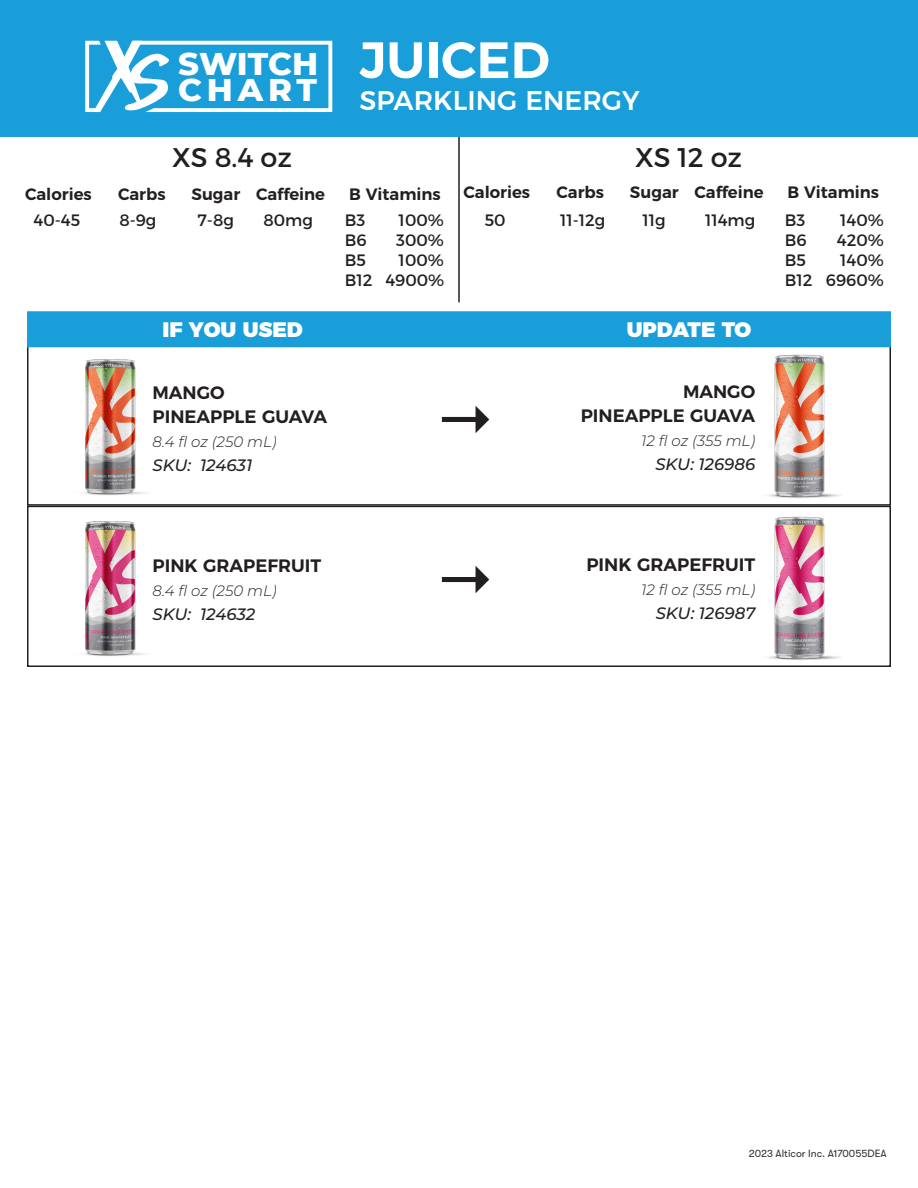
<style>
.page{position:relative;width:918px;height:1188px;background:#fff}
.page>*{position:absolute;margin:0;border:0;box-sizing:border-box;transform-origin:0 0}
.t1{font:700 60px "Lucida Grande";color:#231f20}
.t2{font:600 51px "Montserrat";color:#fff}
.t3{font:800 32.1px/26.1px "Montserrat";color:#fff}
.t4{font:500 27px "Montserrat";color:#fff}
.t5{font:27px "Montserrat";color:#231f20}
.t6{font:900 21px "Montserrat";color:#fff}
.t7{font:600 18px "Montserrat";color:#231f20}
.t8{font:16.5px "Montserrat";color:#231f20}
.t9{font:600 16.5px "Montserrat";color:#231f20}
.t10{font:italic 500 16.5px "Montserrat";color:#231f20}
.t11{font:italic 300 15px "Montserrat";color:#231f20}
.Copyright_info{font:10.5px "GT Walsheim";color:#2e2e2d}
</style>
<div class="page">
<div style="left:27px;top:344px;width:864px;height:162px;border:2px solid #231f20"></div>
<div style="left:27px;top:506px;width:864px;height:161px;border:2px solid #231f20"></div>
<img style="left:67px;top:347px;width:86px;height:148px">
<img style="left:756px;top:347px;width:86px;height:151px">
<img style="left:67px;top:507px;width:86px;height:158px">
<img style="left:756px;top:507px;width:86px;height:158px">
<div style="left:27px;top:311px;width:864px;height:36px;background:#199eda;border:2px solid #199eda"></div>
<hr style="left:458px;top:122px;width:2px;height:180px;background:#231f20">
<div style="left:0;top:0;width:918px;height:136px;background:#199eda"></div>
<svg style="left:85px;top:41px;width:247px;height:71px"></svg>
<p class="t3" style="left:178px;top:49px;width:141px">SWITCH<br>CHART</p>
<p class="t2" style="left:360px;top:18px;width:192px">JUICED</p>
<p class="t4" style="left:360px;top:79px;width:281px">SPARKLING ENERGY</p>
<p class="t5" style="left:172px;top:141px;width:121px">XS 8.4 oz</p>
<p class="t5" style="left:635px;top:141px;width:108px">XS 12 oz</p>
<p class="t9" style="left:25px;top:181px;width:68px">Calories</p>
<p class="t9" style="left:118px;top:181px;width:49px">Carbs</p>
<p class="t9" style="left:192px;top:181px;width:135px">Sugar Caffeine</p>
<p class="t9" style="left:349px;top:181px;width:93px">B Vitamins</p>
<p class="t8" style="left:34px;top:210px;width:48px">40-45</p>
<p class="t8" style="left:119px;top:210px;width:39px">8-9g</p>
<p class="t8" style="left:198px;top:210px;width:38px">7-8g</p>
<p class="t8" style="left:263px;top:210px;width:51px">80mg</p>
<p class="t8" style="left:345px;top:210px;width:22px">B3</p>
<p class="t8" style="left:399px;top:210px;width:47px">100%</p>
<p class="t8" style="left:345px;top:230px;width:23px">B6</p>
<p class="t8" style="left:396px;top:230px;width:49px">300%</p>
<p class="t8" style="left:345px;top:250px;width:23px">B5</p>
<p class="t8" style="left:399px;top:250px;width:47px">100%</p>
<p class="t8" style="left:345px;top:270px;width:101px">B12 4900%</p>
<p class="t9" style="left:463px;top:179px;width:68px">Calories</p>
<p class="t9" style="left:556px;top:179px;width:49px">Carbs</p>
<p class="t9" style="left:630px;top:179px;width:135px">Sugar Caffeine</p>
<p class="t9" style="left:787px;top:179px;width:93px">B Vitamins</p>
<p class="t8" style="left:485px;top:210px;width:22px">50</p>
<p class="t8" style="left:560px;top:210px;width:47px">11-12g</p>
<p class="t8" style="left:642px;top:210px;width:25px">11g</p>
<p class="t8" style="left:705px;top:210px;width:52px">114mg</p>
<p class="t8" style="left:785px;top:210px;width:22px">B3</p>
<p class="t8" style="left:840px;top:210px;width:45px">140%</p>
<p class="t8" style="left:785px;top:230px;width:23px">B6</p>
<p class="t8" style="left:837px;top:230px;width:49px">420%</p>
<p class="t8" style="left:785px;top:250px;width:23px">B5</p>
<p class="t8" style="left:840px;top:250px;width:45px">140%</p>
<p class="t8" style="left:785px;top:270px;width:100px">B12 6960%</p>
<p class="t6" style="left:162px;top:312px;width:142px">IF YOU USED</p>
<p class="t6" style="left:627px;top:312px;width:126px">UPDATE TO</p>
<p class="t7" style="left:153px;top:378px;width:74px">MANGO</p>
<p class="t7" style="left:153px;top:402px;width:176px">PINEAPPLE GUAVA</p>
<p class="t11" style="left:153px;top:431px;width:126px">8.4 fl oz (250 mL)</p>
<p class="t10" style="left:153px;top:454px;width:101px">SKU: 124631</p>
<p class="t7" style="left:153px;top:551px;width:170px">PINK GRAPEFRUIT</p>
<p class="t11" style="left:153px;top:581px;width:126px">8.4 fl oz (250 mL)</p>
<p class="t10" style="left:153px;top:603px;width:104px">SKU: 124632</p>
<p class="t1" style="left:435px;top:371px;width:61px">→</p>
<p class="t1" style="left:435px;top:531px;width:61px">→</p>
<p class="t7" style="left:683px;top:377px;width:74px">MANGO</p>
<p class="t7" style="left:581px;top:401px;width:176px">PINEAPPLE GUAVA</p>
<p class="t11" style="left:641px;top:430px;width:115px">12 fl oz (355 mL)</p>
<p class="t10" style="left:655px;top:452px;width:101px">SKU: 126986</p>
<p class="t7" style="left:586px;top:550px;width:170px">PINK GRAPEFRUIT</p>
<p class="t11" style="left:641px;top:580px;width:115px">12 fl oz (355 mL)</p>
<p class="t10" style="left:656px;top:602px;width:101px">SKU: 126987</p>
<p class="Copyright_info" style="left:749px;top:1148px;width:139px">2023 Alticor Inc. A170055DEA</p>
</div>
